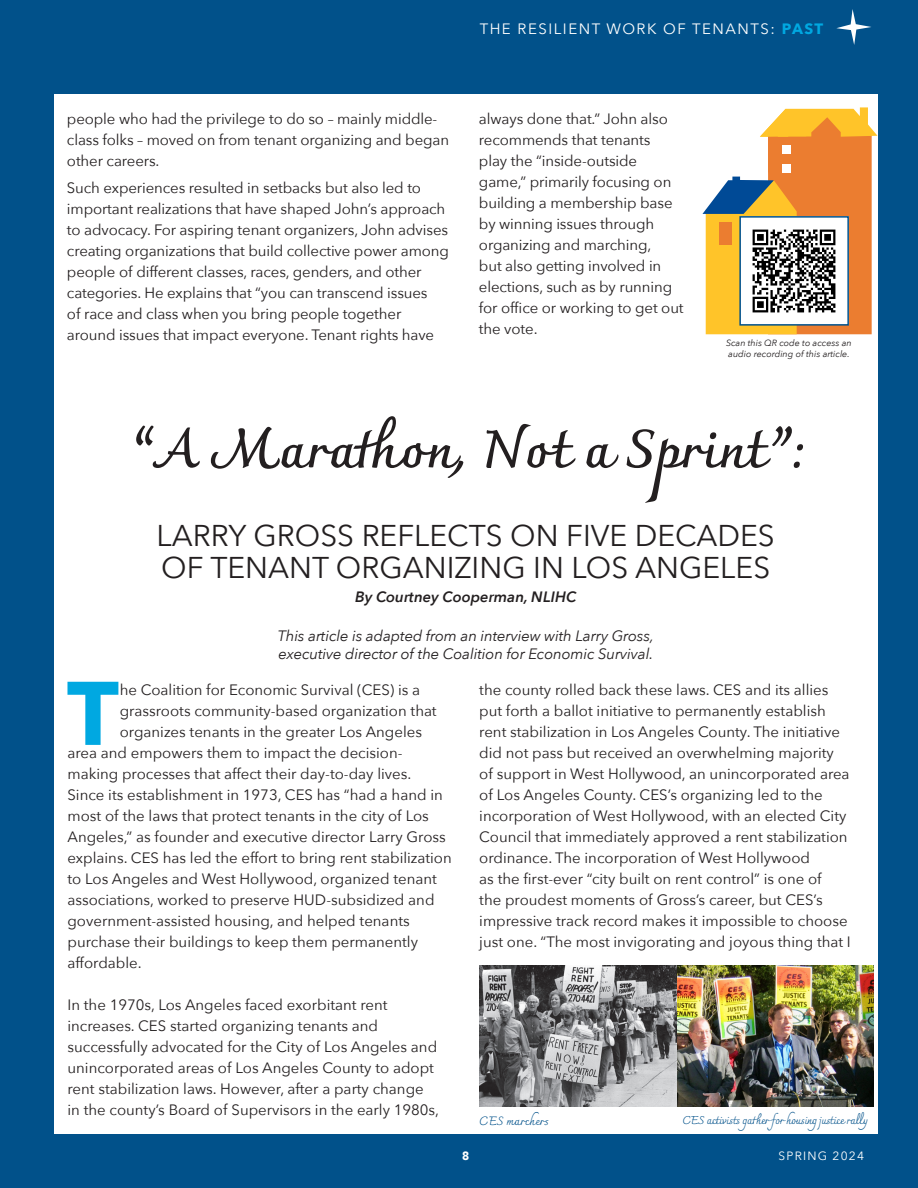
<style>
.page{position:relative;width:918px;height:1188px;background:#01518a}
.page>*{position:absolute;margin:0;border:0;box-sizing:border-box;transform-origin:0 0}
.Dropcap-Normal_-_black{font:700 89.25px "Avenir Next";color:#00a8e1}
.Heading_1_-_black{font:700 54px "Charmonman";color:#231f20}
.Headind_2_-_Black{font:30px/31.5px "Avenir Next";color:#231f20}
.Normal_-_black{font:15px/21px "Avenir Next";letter-spacing:-.01em;color:#231f20}
.Dropcap-Normal_-_black-2{font:15px "Avenir Next";color:#231f20}
.Italics{font:italic 15px/18px "Avenir Next";letter-spacing:-.01em;color:#231f20}
.Heading_1{font:15px "Avenir Next";letter-spacing:.1em;color:#fff}
.Authors_-_black{font:italic 600 15px "Avenir Next";color:#231f20}
.By_Line{font:12px "Charmonman";color:#01518a}
.t1{font:12px "Avenir Next";letter-spacing:.1em;color:#fff}
.t2{font:900 12px "Avenir";color:#fff}
.By_Line-2{font:11.25px "Charmonman";letter-spacing:-.04em;color:#01518a}
.t3{font:italic 9px/10.8px "Avenir Next";color:#231f20}
.s1{font-weight:700;color:#00a8e1}
</style>
<div class="page">
<div style="left:54px;top:94px;width:824px;height:1040px;background:#fff"></div>
<svg style="left:836px;top:9px;width:35px;height:36px"></svg>
<svg style="left:702px;top:107px;width:176px;height:227px"></svg>
<img style="left:479px;top:965px;width:198px;height:142px">
<img style="left:677px;top:965px;width:197px;height:142px">
<img style="left:742px;top:219px;width:104px;height:104px">
<div style="left:739px;top:216px;width:110px;height:110px;border:2px solid #01518a"></div>
<p class="Normal_-_black" style="left:67px;top:107px;width:384px">people who had the privilege to do so – mainly middle&shy;class folks – moved on from tenant organizing and began other careers.</p>
<p class="Normal_-_black" style="left:67px;top:177px;width:384px">Such experiences resulted in setbacks but also led to important realizations that have shaped John’s approach to advocacy. For aspiring tenant organizers, John advises creating organizations that build collective power among people of different classes, races, genders, and other categories. He explains that “you can transcend issues<br>of race and class when you bring people together around issues that impact everyone. Tenant rights have</p>
<p class="Heading_1" style="left:480px;top:17px;width:345px">THE RESILIENT WORK OF TENANTS: <span class="s1">PAST</span></p>
<p class="Normal_-_black" style="left:479px;top:107px;width:206px">always done that.” John also recommends that tenants<br>play the “inside-outside game,” primarily focusing on building a membership base by winning issues through organizing and marching,<br>but also getting involved in elections, such as by running for office or working to get out the vote.</p>
<p class="t3" style="left:726px;top:337px;width:127px">Scan this QR code to access an audio recording of this article.</p>
<p class="Heading_1_-_black" style="left:128px;top:417px;width:678px">“A Marathon, Not a Sprint”:</p>
<p class="Headind_2_-_Black" style="left:157px;top:519px;width:620px">LARRY GROSS REFLECTS ON FIVE DECADES<br>OF TENANT ORGANIZING IN LOS ANGELES</p>
<p class="Authors_-_black" style="left:355px;top:584px;width:223px">By Courtney Cooperman, NLIHC</p>
<p class="Italics" style="left:278px;top:626px;width:377px">This article is adapted from an interview with Larry Gross, executive director of the Coalition for Economic Survival.</p>
<p class="Dropcap-Normal_-_black" style="left:67px;top:636px;width:53px">T</p>
<p class="Dropcap-Normal_-_black-2" style="left:120px;top:678px;width:302px">he Coalition for Economic Survival (CES) is a</p>
<p class="Dropcap-Normal_-_black-2" style="left:120px;top:699px;width:318px">grassroots community-based organization that</p>
<p class="Dropcap-Normal_-_black-2" style="left:120px;top:720px;width:304px">organizes tenants in the greater Los Angeles</p>
<p class="Dropcap-Normal_-_black-2" style="left:68px;top:741px;width:337px">area and empowers them to impact the decision-</p>
<p class="Dropcap-Normal_-_black-2" style="left:68px;top:762px;width:345px">making processes that affect their day-to-day lives.</p>
<p class="Dropcap-Normal_-_black-2" style="left:68px;top:783px;width:377px">Since its establishment in 1973, CES has “had a hand in</p>
<p class="Dropcap-Normal_-_black-2" style="left:68px;top:804px;width:363px">most of the laws that protect tenants in the city of Los</p>
<p class="Dropcap-Normal_-_black-2" style="left:68px;top:825px;width:380px">Angeles,” as founder and executive director Larry Gross</p>
<p class="Dropcap-Normal_-_black-2" style="left:68px;top:846px;width:386px">explains. CES has led the effort to bring rent stabilization</p>
<p class="Dropcap-Normal_-_black-2" style="left:68px;top:867px;width:371px">to Los Angeles and West Hollywood, organized tenant</p>
<p class="Dropcap-Normal_-_black-2" style="left:68px;top:888px;width:369px">associations, worked to preserve HUD-subsidized and</p>
<p class="Dropcap-Normal_-_black-2" style="left:68px;top:909px;width:344px">government-assisted housing, and helped tenants</p>
<p class="Dropcap-Normal_-_black-2" style="left:68px;top:930px;width:352px">purchase their buildings to keep them permanently</p>
<p class="Dropcap-Normal_-_black-2" style="left:68px;top:951px;width:76px">affordable.</p>
<p class="Normal_-_black" style="left:68px;top:993px;width:373px">In the 1970s, Los Angeles faced exorbitant rent increases. CES started organizing tenants and successfully advocated for the City of Los Angeles and unincorporated areas of Los Angeles County to adopt rent stabilization laws. However, after a party change in the county’s Board of Supervisors in the early 1980s,</p>
<p class="Normal_-_black" style="left:479px;top:679px;width:373px">the county rolled back these laws. CES and its allies put forth a ballot initiative to permanently establish rent stabilization in Los Angeles County. The initiative did not pass but received an overwhelming majority of support in West Hollywood, an unincorporated area of Los Angeles County. CES’s organizing led to the incorporation of West Hollywood, with an elected City Council that immediately approved a rent stabilization ordinance. The incorporation of West Hollywood<br>as the first-ever “city built on rent control” is one of<br>the proudest moments of Gross’s career, but CES’s impressive track record makes it impossible to choose just one. “The most invigorating and joyous thing that I</p>
<p class="By_Line" style="left:479px;top:1114px;width:71px">CES marchers</p>
<p class="By_Line-2" style="left:683px;top:1114px;width:187px">CES activists gather for housing justice rally</p>
<p class="t2" style="left:462px;top:1145px;width:9px">8</p>
<p class="t1" style="left:779px;top:1145px;width:87px">SPRING 2024</p>
</div>
